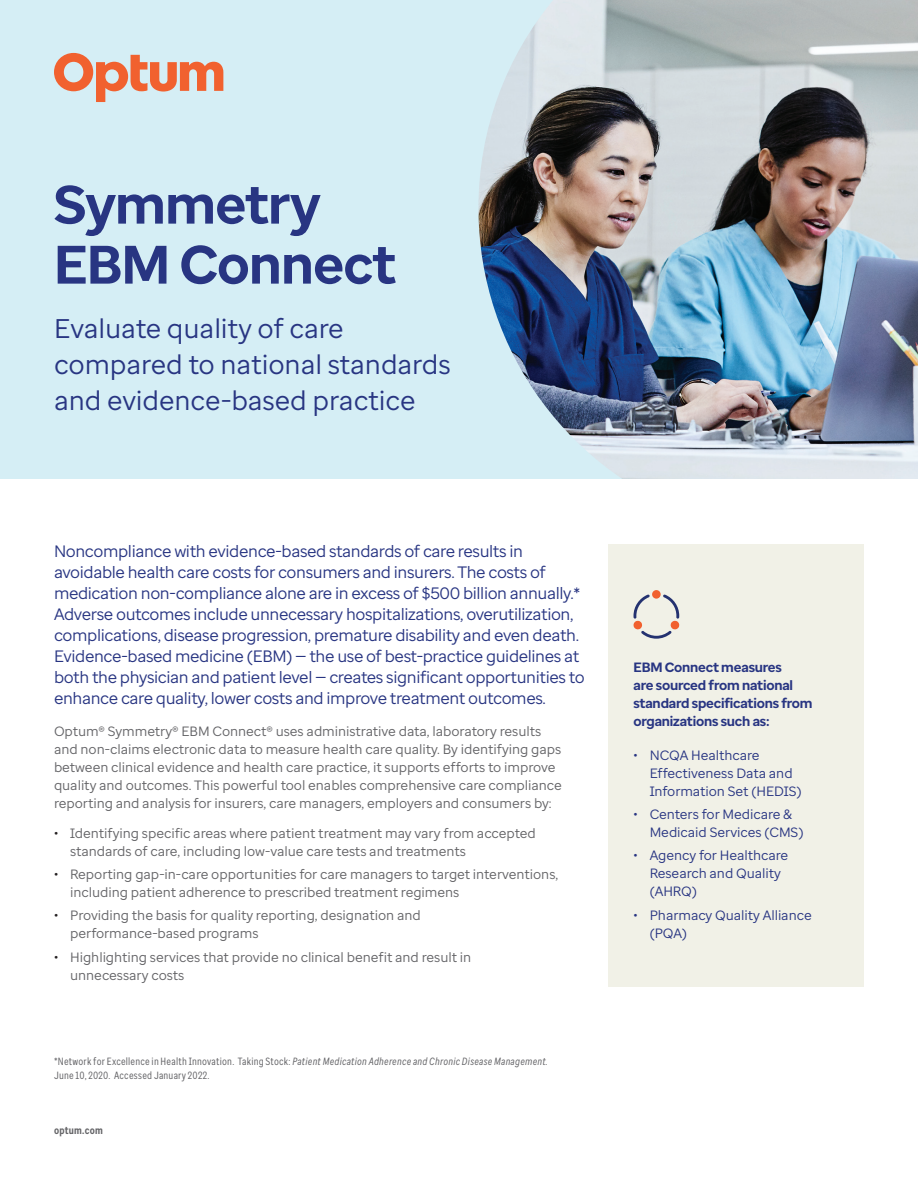
<style>
.page{position:relative;width:918px;height:1188px;background:#fff}
.page>*{position:absolute;margin:0;border:0;box-sizing:border-box;transform-origin:0 0}
.t1{font:700 54px/60px "Optum Sans";letter-spacing:-.015em;color:#283582}
.t2{font:27px/36px "Optum Sans";letter-spacing:-.005em;color:#283582}
.t3{font:16.5px/21px "Optum Sans";letter-spacing:-.025em;color:#283582}
.t4{font:13.5px/18px "Optum Sans";letter-spacing:-.005em;color:#636366}
.t5{font:13.5px/18px "Optum Sans";letter-spacing:-.005em;color:#283582}
.t6{font:700 13.5px/18px "Optum Sans";letter-spacing:-.015em;color:#283582}
.t7{font:10.5px/13.6px "Optum Sans Cond";letter-spacing:.02em;color:#636366}
.t8{font:700 10.5px "Optum Sans Cond";letter-spacing:.02em;color:#636366}
.s1{color:#231f20}
.s2{font-style:italic}
</style>
<div class="page">
<div style="left:608px;top:545px;width:256px;height:442px;background:#f1f1e7"></div>
<div style="left:652px;top:590px;width:9px;height:9px;background:#f1612f;border-radius:50%"></div>
<svg style="left:634px;top:594px;width:45px;height:45px"></svg>
<div style="left:0;top:0;width:918px;height:485px;background:#d5eef5"></div>
<svg style="left:54px;top:53px;width:169px;height:49px"></svg>
<img style="left:478px;top:0;width:440px;height:480px">
<div style="left:0;top:480px;width:918px;height:41px;background:#fff"></div>
<h1 class="t1" style="left:54px;top:175px;width:344px">Symmetry<br>EBM Connect</h1>
<h2 class="t2" style="left:54px;top:310px;width:398px">Evaluate quality of care compared to national standards and evidence-based practice</h2>
<p class="t3" style="left:54px;top:541px;width:532px">Noncompliance with evidence-based standards of care results in avoidable health care costs for consumers and insurers. The costs of medication non-compliance alone are in excess of $500 billion annually.* Adverse outcomes include unnecessary hospitalizations, overutilization, complications, disease progression, premature disability and even death.<br>Evidence-based medicine (EBM) — the use of best-practice guidelines at both the physician and patient level — creates significant opportunities to enhance care quality, lower costs and improve treatment outcomes.</p>
<p class="t4" style="left:54px;top:722px;width:510px">Optum® Symmetry® EBM Connect® uses administrative data, laboratory results and non-claims electronic data to measure health care quality. By identifying gaps between clinical evidence and health care practice, it supports efforts to improve quality and outcomes. This powerful tool enables comprehensive care compliance reporting and analysis for insurers, care managers, employers and consumers by:</p>
<p class="t4" style="left:70px;top:824px;width:467px;text-indent:-16px"><span class="s1">•</span> Identifying specific areas where patient treatment may vary from accepted standards of care, including low-value care tests and treatments</p>
<p class="t4" style="left:70px;top:865px;width:490px;text-indent:-16px"><span class="s1">•</span> Reporting gap-in-care opportunities for care managers to target interventions, including patient adherence to prescribed treatment regimens</p>
<p class="t4" style="left:70px;top:907px;width:352px;text-indent:-16px"><span class="s1">•</span> Providing the basis for quality reporting, designation and performance-based programs</p>
<p class="t4" style="left:70px;top:948px;width:403px;text-indent:-16px"><span class="s1">•</span> Highlighting services that provide no clinical benefit and result in unnecessary costs</p>
<p class="t7" style="left:54px;top:1055px;width:495px">*Network for Excellence in Health Innovation. Taking Stock: <span class="s2">Patient Medication Adherence and Chronic Disease Management.<br></span>June 10, 2020. Accessed January 2022.</p>
<p class="t8" style="left:54px;top:1124px;width:50px">optum.com</p>
<p class="t6" style="left:634px;top:658px;width:181px">EBM Connect measures<br>are sourced from national standard specifications from organizations such as:</p>
<p class="t5" style="left:650px;top:746px;width:153px;text-indent:-16px">• NCQA Healthcare<br>Effectiveness Data and<br>Information Set (HEDIS)</p>
<p class="t5" style="left:650px;top:805px;width:155px;text-indent:-16px">• Centers for Medicare &amp;<br>Medicaid Services (CMS)</p>
<p class="t5" style="left:650px;top:847px;width:140px;text-indent:-16px">• Agency for Healthcare<br>Research and Quality (AHRQ)</p>
<p class="t5" style="left:650px;top:906px;width:164px;text-indent:-16px">• Pharmacy Quality Alliance (PQA)</p>
</div>
